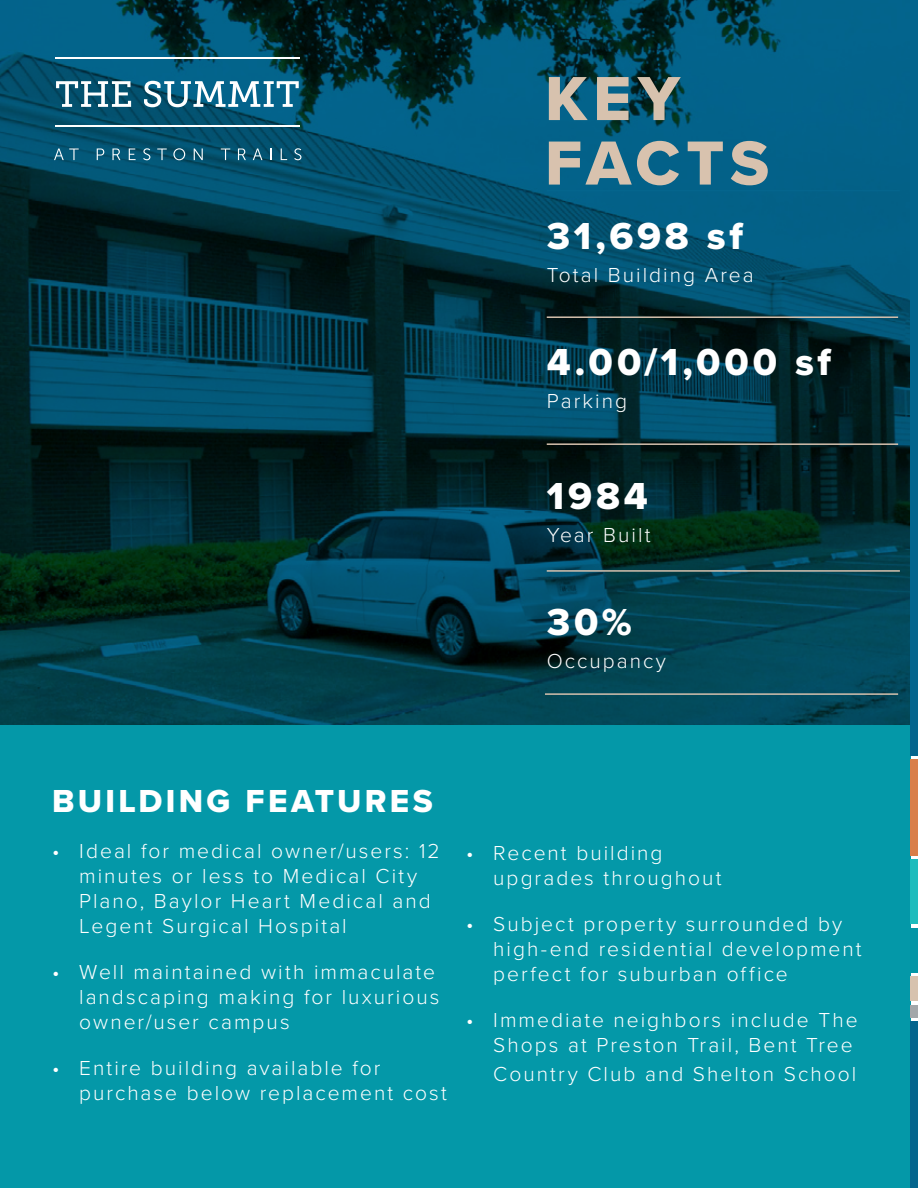
<style>
.page{position:relative;width:918px;height:1188px;background:#fff}
.page>*{position:absolute;margin:0;border:0;box-sizing:border-box;transform-origin:0 0}
.t1{font:64.5px "Proxima Nova Extrabld";letter-spacing:.075em;color:#d8c2ae}
.t2{font:64.5px "Proxima Nova Extrabld";color:#d7c2ae}
.t3{font:39px "Proxima Nova Extrabld";letter-spacing:.1em;color:#fff}
.t4{font:33px "Proxima Nova Extrabld";letter-spacing:.1em;color:#fff}
.t5{font:300 21px/25.2px "Proxima Nova";letter-spacing:.095em;color:#fff}
</style>
<div class="page">
<img style="left:0;top:0;width:911px;height:726px">
<hr style="left:547px;top:190px;width:353px;height:1px;background:#04658d">
<hr style="left:547px;top:316px;width:351px;height:2px;background:#d6c1ae">
<hr style="left:547px;top:443px;width:351px;height:2px;background:#d6c1ae">
<hr style="left:547px;top:570px;width:353px;height:2px;background:#d6c1ae">
<hr style="left:545px;top:693px;width:353px;height:2px;background:#d6c1ae">
<div style="left:0;top:726px;width:911px;height:462px;background:#0498a8"></div>
<svg style="left:56px;top:81px;width:75px;height:26px"></svg>
<svg style="left:144px;top:81px;width:155px;height:26px"></svg>
<svg style="left:54px;top:149px;width:25px;height:11px"></svg>
<svg style="left:97px;top:149px;width:7px;height:11px"></svg>
<svg style="left:112px;top:149px;width:8px;height:11px"></svg>
<svg style="left:129px;top:149px;width:7px;height:11px"></svg>
<svg style="left:143px;top:148px;width:7px;height:12px"></svg>
<svg style="left:157px;top:149px;width:10px;height:11px"></svg>
<svg style="left:173px;top:148px;width:12px;height:12px"></svg>
<svg style="left:194px;top:149px;width:9px;height:11px"></svg>
<svg style="left:221px;top:149px;width:9px;height:11px"></svg>
<svg style="left:238px;top:149px;width:8px;height:11px"></svg>
<svg style="left:253px;top:149px;width:9px;height:11px"></svg>
<svg style="left:281px;top:149px;width:6px;height:11px"></svg>
<svg style="left:294px;top:148px;width:7px;height:12px"></svg>
<hr style="left:55px;top:58px;width:245px;height:1px;background:#fff">
<hr style="left:55px;top:126px;width:245px;height:1px;background:#fff">
<div style="left:911px;top:0;width:7px;height:755px;background:#04658d"></div>
<div style="left:911px;top:1021px;width:7px;height:167px;background:#04658d"></div>
<div style="left:911px;top:759px;width:7px;height:97px;background:#d97e49"></div>
<div style="left:911px;top:860px;width:7px;height:64px;background:#1dbcbd"></div>
<div style="left:911px;top:928px;width:7px;height:44px;background:#0396a6"></div>
<div style="left:911px;top:976px;width:7px;height:25px;background:#d7c2ae"></div>
<div style="left:911px;top:1005px;width:7px;height:12px;background:#a3a7a9"></div>
<h1 class="t2" style="left:545px;top:50px;width:137px">KEY</h1>
<h1 class="t1" style="left:545px;top:115px;width:226px">FACTS</h1>
<h2 class="t3" style="left:547px;top:207px;width:198px">31,698 sf</h2>
<p class="t5" style="left:547px;top:261px;width:209px">Total Building Area</p>
<h2 class="t3" style="left:547px;top:333px;width:286px">4.00/1,000 sf</h2>
<p class="t5" style="left:547px;top:388px;width:82px">Parking</p>
<h2 class="t3" style="left:547px;top:466px;width:103px">1984</h2>
<p class="t5" style="left:547px;top:521px;width:105px">Year Built</p>
<h2 class="t3" style="left:547px;top:593px;width:87px">30%</h2>
<p class="t5" style="left:547px;top:647px;width:121px">Occupancy</p>
<h3 class="t4" style="left:52px;top:777px;width:382px">BUILDING FEATURES</h3>
<p class="t5" style="left:79px;top:837px;width:362px;text-indent:-27px">• Ideal for medical owner/users: 12 minutes or less to Medical City<br>Plano, Baylor Heart Medical and<br>Legent Surgical Hospital</p>
<p class="t5" style="left:79px;top:958px;width:362px;text-indent:-27px">• Well maintained with immaculate landscaping making for luxurious owner/user campus</p>
<p class="t5" style="left:79px;top:1054px;width:369px;text-indent:-27px">• Entire building available for purchase below replacement cost</p>
<p class="t5" style="left:493px;top:840px;width:230px;text-indent:-27px">• Recent building upgrades throughout</p>
<p class="t5" style="left:493px;top:910px;width:370px;text-indent:-27px">• Subject property surrounded by high-end residential development perfect for suburban office</p>
<p class="t5" style="left:466px;top:1006px;width:393px;text-align:right">• Immediate neighbors include The<br>Shops at Preston Trail, Bent Tree</p>
<p class="t5" style="left:493px;top:1060px;width:365px">Country Club and Shelton School</p>
</div>
